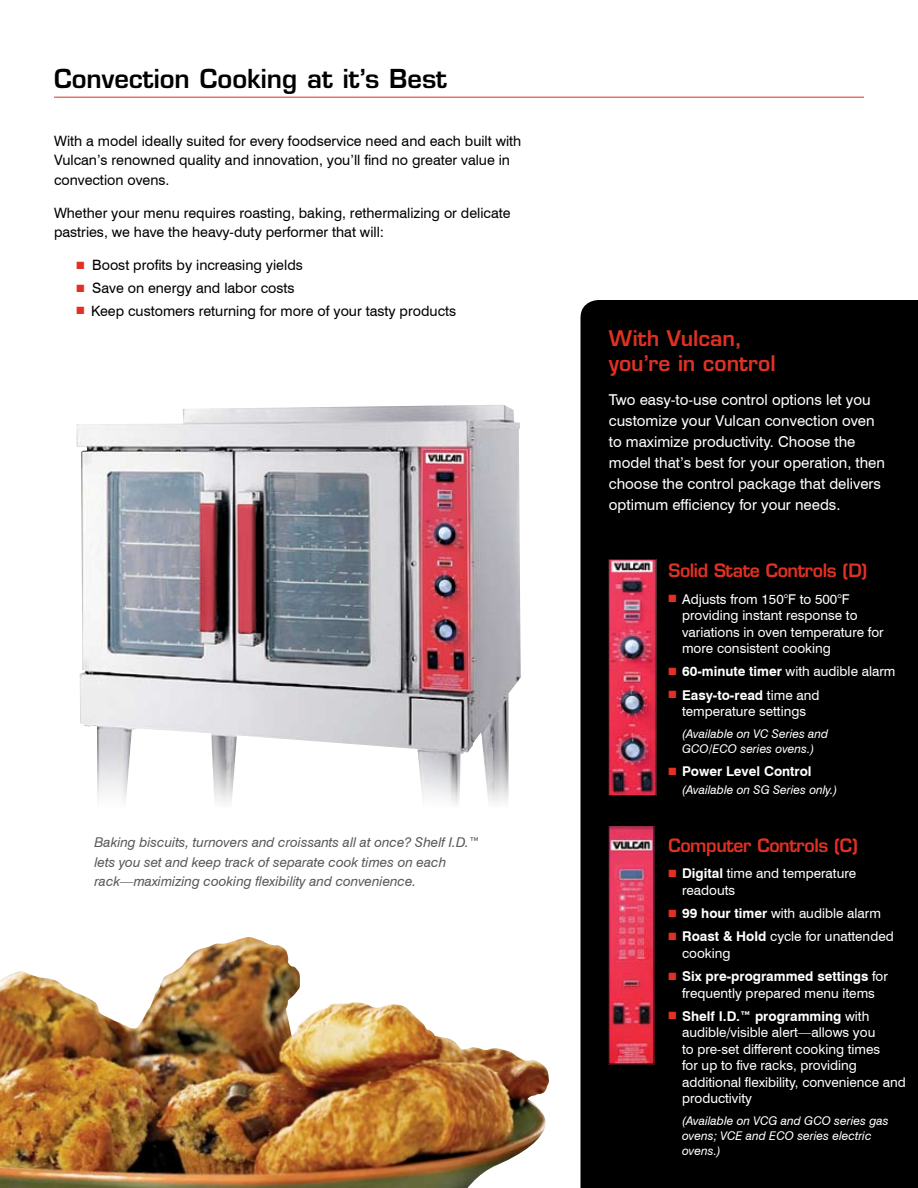
<style>
.page{position:relative;width:918px;height:1188px;background:#fff}
.page>*{position:absolute;margin:0;border:0;box-sizing:border-box;transform-origin:0 0}
.t1{font:600 25.5px "Eurostile";color:#000}
.t2{font:600 21px/25.2px "Eurostile";color:#e23122}
.t3{font:600 18px "Eurostile";letter-spacing:-.025em;color:#e23122}
.t4{font:15px/21px "Swiss 721 BT";color:#fff}
.t5{font:14.25px/19.5px "Swiss 721 BT";color:#000}
.t6{font:13.5px/16.5px "Swiss 721 BT";color:#fff}
.t7{font:italic 13.5px/19.5px "Swiss 721 BT";color:#58595b}
.t8{font:700 13.5px "Swiss 721 BT";color:#fff}
.t9{font:italic 12px/15px "Swiss 721 BT";color:#fff}
.s1{color:#e23122}
.s2{font-weight:700}
</style>
<div class="page">
<div style="left:580px;top:300px;width:338px;height:888px;background:#000"></div>
<div style="left:880px;top:300px;width:38px;height:40px;background:#000"></div>
<hr style="left:54px;top:97px;width:810px;height:1px;background:#e23122">
<img style="left:611px;top:561px;width:43px;height:233px">
<img style="left:77px;top:405px;width:444px;height:399px">
<img style="left:0;top:937px;width:549px;height:251px">
<img style="left:611px;top:828px;width:41px;height:234px">
<h1 class="t1" style="left:54px;top:63px;width:395px">Convection Cooking at it’s Best</h1>
<p class="t5" style="left:54px;top:131px;width:469px">With a model ideally suited for every foodservice need and each built with<br>Vulcan’s renowned quality and innovation, you’ll find no greater value in convection ovens.</p>
<p class="t5" style="left:54px;top:203px;width:458px">Whether your menu requires roasting, baking, rethermalizing or delicate pastries, we have the heavy-duty performer that will:</p>
<p class="t5" style="left:76px;top:255px;width:228px"><span class="s1">■</span> Boost profits by increasing yields</p>
<p class="t5" style="left:76px;top:278px;width:220px"><span class="s1">■</span> Save on energy and labor costs</p>
<p class="t5" style="left:76px;top:301px;width:381px"><span class="s1">■</span> Keep customers returning for more of your tasty products</p>
<p class="t7" style="left:94px;top:833px;width:387px">Baking biscuits, turnovers and croissants all at once? Shelf I.D.™ lets you set and keep track of separate cook times on each rack—maximizing cooking flexibility and convenience.</p>
<h2 class="t2" style="left:609px;top:325px;width:168px">With Vulcan, you’re in control</h2>
<p class="t4" style="left:609px;top:389px;width:278px">Two easy-to-use control options let you customize your Vulcan convection oven to maximize productivity. Choose the model that’s best for your operation, then choose the control package that delivers optimum efficiency for your needs.</p>
<h3 class="t3" style="left:669px;top:559px;width:200px">Solid State Controls (D)</h3>
<p class="t6" style="left:682px;top:591px;width:203px;text-indent:-14px"><span class="s1">■</span> Adjusts from 150°F to 500°F providing instant response to variations in oven temperature for more consistent cooking</p>
<p class="t6" style="left:669px;top:663px;width:228px"><span class="s1">■</span> <span class="s2">60-minute timer</span> with audible alarm</p>
<p class="t6" style="left:669px;top:687px;width:152px;text-align:center"><span class="s1">■</span> <span class="s2">Easy-to-read</span> time and temperature settings</p>
<p class="t9" style="left:682px;top:726px;width:148px">(Available on VC Series and<br>GCO/ECO series ovens.)</p>
<p class="t8" style="left:669px;top:763px;width:145px"><span class="s1">■</span> Power Level Control</p>
<p class="t9" style="left:682px;top:782px;width:157px">(Available on SG Series only.)</p>
<h3 class="t3" style="left:669px;top:834px;width:191px">Computer Controls (C)</h3>
<p class="t6" style="left:682px;top:865px;width:176px;text-indent:-14px"><span class="s1">■</span> <span class="s2">Digital</span> time and temperature readouts</p>
<p class="t6" style="left:669px;top:905px;width:214px"><span class="s1">■</span> <span class="s2">99 hour timer</span> with audible alarm</p>
<p class="t6" style="left:682px;top:928px;width:213px;text-indent:-14px"><span class="s1">■</span> <span class="s2">Roast &amp; Hold</span> cycle for unattended cooking</p>
<p class="t6" style="left:669px;top:968px;width:221px;text-align:center"><span class="s1">■</span> <span class="s2">Six pre-programmed settings</span> for frequently prepared menu items</p>
<p class="t6" style="left:682px;top:1008px;width:225px;text-indent:-14px"><span class="s1">■</span> <span class="s2">Shelf I.D.™ programming</span> with audible/visible alert—allows you<br>to pre-set different cooking times<br>for up to five racks, providing additional flexibility, convenience and productivity</p>
<p class="t9" style="left:682px;top:1113px;width:208px">(Available on VCG and GCO series gas ovens; VCE and ECO series electric ovens.)</p>
</div>
